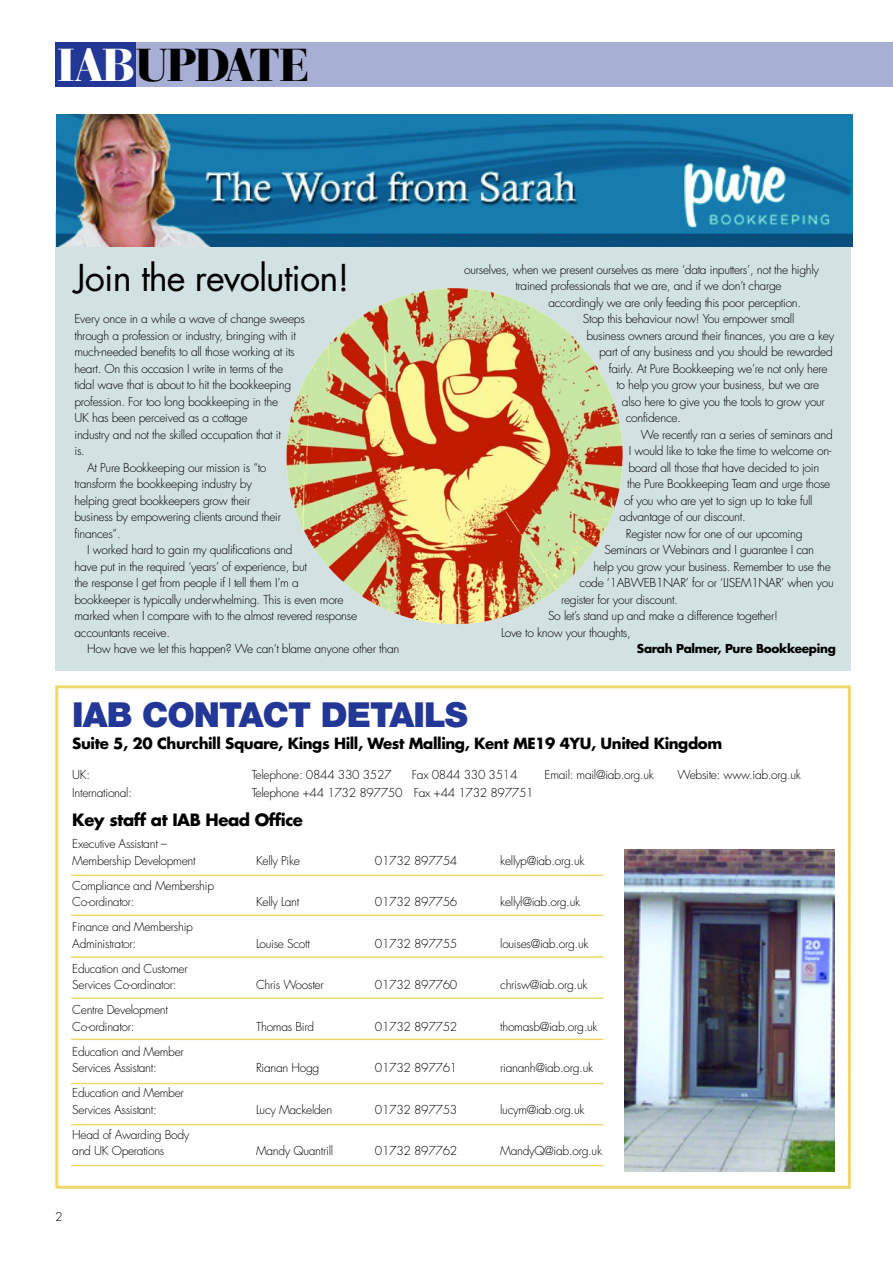
<style>
.page{position:relative;width:893px;height:1263px;background:#fff}
.page>*{position:absolute;margin:0;border:0;box-sizing:border-box;transform-origin:0 0}
.t1{font:900 48.3px "Bauer Bodoni BT";letter-spacing:-.015em;color:#000}
.t2{font:36px "Futura";letter-spacing:-.025em;color:#000}
.t3{font:900 34.5px "Helvetica Neue";letter-spacing:-.025em;color:#223796}
.t4{font:700 16.5px "Futura";letter-spacing:-.03em;color:#000}
.t5{font:700 15px "Futura";letter-spacing:-.03em;color:#000}
.t6{font:300 12px/16.5px "Futura";letter-spacing:-.025em;color:#000}
.t7{font:700 12px "Futura";letter-spacing:-.03em;color:#000}
.s1{color:#fff}
</style>
<div class="page">
<div style="left:126px;top:43px;width:766px;height:44px;background:#a7afd5"></div>
<div style="left:55px;top:43px;width:80px;height:44px;background:#223796"></div>
<div style="left:55px;top:685px;width:795px;height:504px;border:3px solid #eeda6b"></div>
<img style="left:624px;top:850px;width:210px;height:321px">
<div style="left:55px;top:212px;width:795px;height:459px;background:#d2e1e1"></div>
<img style="left:57px;top:115px;width:795px;height:131px">
<hr style="left:71px;top:914px;width:532px;height:2px;background:#eeda6b">
<hr style="left:71px;top:875px;width:532px;height:1px;background:#eeda6b">
<hr style="left:71px;top:1165px;width:532px;height:1px;background:#eeda6b">
<hr style="left:71px;top:956px;width:532px;height:2px;background:#eeda6b">
<hr style="left:71px;top:998px;width:532px;height:1px;background:#eeda6b">
<hr style="left:71px;top:1039px;width:532px;height:1px;background:#eeda6b">
<hr style="left:71px;top:1083px;width:532px;height:1px;background:#eeda6b">
<hr style="left:71px;top:1124px;width:532px;height:1px;background:#eeda6b">
<img style="left:286px;top:288px;width:336px;height:336px;border-radius:168px">
<h1 class="t1" style="left:58px;top:46px;width:253px"><span class="s1">IAB</span>UPDATE</h1>
<h2 class="t2" style="left:74px;top:261px;width:277px">Join the revolution!</h2>
<p class="t6" style="left:74px;top:311px;width:232px">Every once in a while a wave of change sweeps</p>
<p class="t6" style="left:74px;top:328px;width:223px">through a profession or industry, bringing with it</p>
<p class="t6" style="left:74px;top:344px;width:222px">much-needed benefits to all those working at its</p>
<p class="t6" style="left:74px;top:361px;width:210px">heart. On this occasion I write in terms of the</p>
<p class="t6" style="left:74px;top:377px;width:218px">tidal wave that is about to hit the bookkeeping</p>
<p class="t6" style="left:74px;top:394px;width:205px">profession. For too long bookkeeping in the</p>
<p class="t6" style="left:74px;top:410px;width:174px">UK has been perceived as a cottage</p>
<p class="t6" style="left:74px;top:427px;width:208px">industry and not the skilled occupation that it</p>
<p class="t6" style="left:74px;top:443px;width:12px">is.</p>
<p class="t6" style="left:87px;top:460px;width:181px">At Pure Bookkeeping our mission is “to</p>
<p class="t6" style="left:74px;top:476px;width:179px">transform the bookkeeping industry by</p>
<p class="t6" style="left:74px;top:493px;width:177px">helping great bookkeepers grow their</p>
<p class="t6" style="left:74px;top:509px;width:208px">business by empowering clients around their</p>
<p class="t6" style="left:74px;top:526px;width:48px">finances”.</p>
<p class="t6" style="left:87px;top:542px;width:207px">I worked hard to gain my qualifications and</p>
<p class="t6" style="left:74px;top:559px;width:234px">have put in the required ‘years’ of experience, but</p>
<p class="t6" style="left:74px;top:575px;width:226px">the response I get from people if I tell them I’m a</p>
<p class="t6" style="left:74px;top:592px;width:271px">bookkeeper is typically underwhelming. This is even more</p>
<p class="t6" style="left:74px;top:608px;width:284px">marked when I compare with to the almost revered response</p>
<p class="t6" style="left:74px;top:625px;width:97px">accountants receive.</p>
<p class="t6" style="left:87px;top:641px;width:313px">How have we let this happen? We can’t blame anyone other than</p>
<p class="t6" style="left:515px;top:262px;width:305px;text-indent:-51px">ourselves, when we present ourselves as mere ‘data inputters’, not the highly trained professionals that we are, and if we don’t charge</p>
<p class="t6" style="left:548px;top:295px;width:254px">accordingly we are only feeding this poor perception.</p>
<p class="t6" style="left:583px;top:311px;width:213px">Stop this behaviour now! You empower small</p>
<p class="t6" style="left:586px;top:328px;width:249px">business owners around their finances, you are a key</p>
<p class="t6" style="left:599px;top:344px;width:235px">part of any business and you should be rewarded</p>
<p class="t6" style="left:609px;top:361px;width:220px">fairly. At Pure Bookkeeping we’re not only here</p>
<p class="t6" style="left:616px;top:377px;width:204px">to help you grow your business, but we are</p>
<p class="t6" style="left:622px;top:394px;width:204px">also here to give you the tools to grow your</p>
<p class="t6" style="left:625px;top:410px;width:57px">confidence.</p>
<p class="t6" style="left:640px;top:427px;width:193px">We recently ran a series of seminars and</p>
<p class="t6" style="left:628px;top:443px;width:204px">I would like to take the time to welcome on-</p>
<p class="t6" style="left:628px;top:460px;width:192px">board all those that have decided to join</p>
<p class="t6" style="left:627px;top:476px;width:205px">the Pure Bookkeeping Team and urge those</p>
<p class="t6" style="left:624px;top:493px;width:190px">of you who are yet to sign up to take full</p>
<p class="t6" style="left:619px;top:509px;width:128px">advantage of our discount.</p>
<p class="t6" style="left:626px;top:526px;width:178px">Register now for one of our upcoming</p>
<p class="t6" style="left:604px;top:542px;width:211px">Seminars or Webinars and I guarantee I can</p>
<p class="t6" style="left:593px;top:559px;width:239px">help you grow your business. Remember to use the</p>
<p class="t6" style="left:579px;top:575px;width:256px">code ‘1ABWEB1NAR’ for or ‘LISEM1NAR’ when you</p>
<p class="t6" style="left:561px;top:592px;width:118px">register for your discount.</p>
<p class="t6" style="left:548px;top:608px;width:231px">So let’s stand up and make a difference together!</p>
<p class="t6" style="left:501px;top:625px;width:131px">Love to know your thoughts,</p>
<p class="t7" style="left:637px;top:643px;width:200px">Sarah Palmer, Pure Bookkeeping</p>
<h3 class="t3" style="left:72px;top:702px;width:397px">IAB CONTACT DETAILS</h3>
<p class="t5" style="left:72px;top:737px;width:651px">Suite 5, 20 Churchill Square, Kings Hill, West Malling, Kent ME19 4YU, United Kingdom</p>
<p class="t6" style="left:72px;top:768px;width:19px">UK:</p>
<p class="t6" style="left:252px;top:768px;width:141px">Telephone: 0844 330 3527</p>
<p class="t6" style="left:412px;top:768px;width:107px">Fax 0844 330 3514</p>
<p class="t6" style="left:544px;top:768px;width:111px">Email: mail@iab.org.uk</p>
<p class="t6" style="left:677px;top:768px;width:125px">Website: www.iab.org.uk</p>
<p class="t6" style="left:72px;top:786px;width:61px">International:</p>
<p class="t6" style="left:252px;top:786px;width:283px">Telephone +44 1732 897750 Fax +44 1732 897751</p>
<h3 class="t4" style="left:72px;top:812px;width:232px">Key staff at IAB Head Office</h3>
<p class="t6" style="left:72px;top:837px;width:125px">Executive Assistant –<br>Membership Development</p>
<p class="t6" style="left:256px;top:853px;width:45px">Kelly Pike</p>
<p class="t6" style="left:375px;top:853px;width:84px">01732 897754</p>
<p class="t6" style="left:500px;top:853px;width:86px">kellyp@iab.org.uk</p>
<p class="t6" style="left:72px;top:878px;width:143px">Compliance and Membership<br>Co-ordinator:</p>
<p class="t6" style="left:72px;top:920px;width:122px">Finance and Membership<br>Administrator:</p>
<p class="t6" style="left:72px;top:961px;width:117px">Education and Customer<br>Services Co-ordinator:</p>
<p class="t6" style="left:72px;top:1003px;width:97px">Centre Development<br>Co-ordinator:</p>
<p class="t6" style="left:72px;top:1044px;width:113px">Education and Member<br>Services Assistant:</p>
<p class="t6" style="left:72px;top:1086px;width:113px">Education and Member<br>Services Assistant:</p>
<p class="t6" style="left:72px;top:1127px;width:119px">Head of Awarding Body and UK Operations</p>
<p class="t6" style="left:55px;top:1209px;width:9px">2</p>
<p class="t6" style="left:256px;top:895px;width:45px">Kelly Lant</p>
<p class="t6" style="left:375px;top:895px;width:84px">01732 897756</p>
<p class="t6" style="left:500px;top:895px;width:81px">kellyl@iab.org.uk</p>
<p class="t6" style="left:256px;top:936px;width:55px">Louise Scott</p>
<p class="t6" style="left:375px;top:936px;width:84px">01732 897755</p>
<p class="t6" style="left:500px;top:936px;width:90px">louises@iab.org.uk</p>
<p class="t6" style="left:256px;top:978px;width:69px">Chris Wooster</p>
<p class="t6" style="left:375px;top:978px;width:84px">01732 897760</p>
<p class="t6" style="left:500px;top:978px;width:89px">chrisw@iab.org.uk</p>
<p class="t6" style="left:256px;top:1019px;width:60px">Thomas Bird</p>
<p class="t6" style="left:375px;top:1019px;width:84px">01732 897752</p>
<p class="t6" style="left:500px;top:1019px;width:99px">thomasb@iab.org.uk</p>
<p class="t6" style="left:256px;top:1061px;width:65px">Rianan Hogg</p>
<p class="t6" style="left:375px;top:1061px;width:84px">01732 897761</p>
<p class="t6" style="left:500px;top:1061px;width:94px">riananh@iab.org.uk</p>
<p class="t6" style="left:256px;top:1102px;width:78px">Lucy Mackelden</p>
<p class="t6" style="left:375px;top:1102px;width:84px">01732 897753</p>
<p class="t6" style="left:500px;top:1102px;width:86px">lucym@iab.org.uk</p>
<p class="t6" style="left:256px;top:1144px;width:79px">Mandy Quantrill</p>
<p class="t6" style="left:375px;top:1144px;width:84px">01732 897762</p>
<p class="t6" style="left:500px;top:1144px;width:103px">MandyQ@iab.org.uk</p>
</div>
